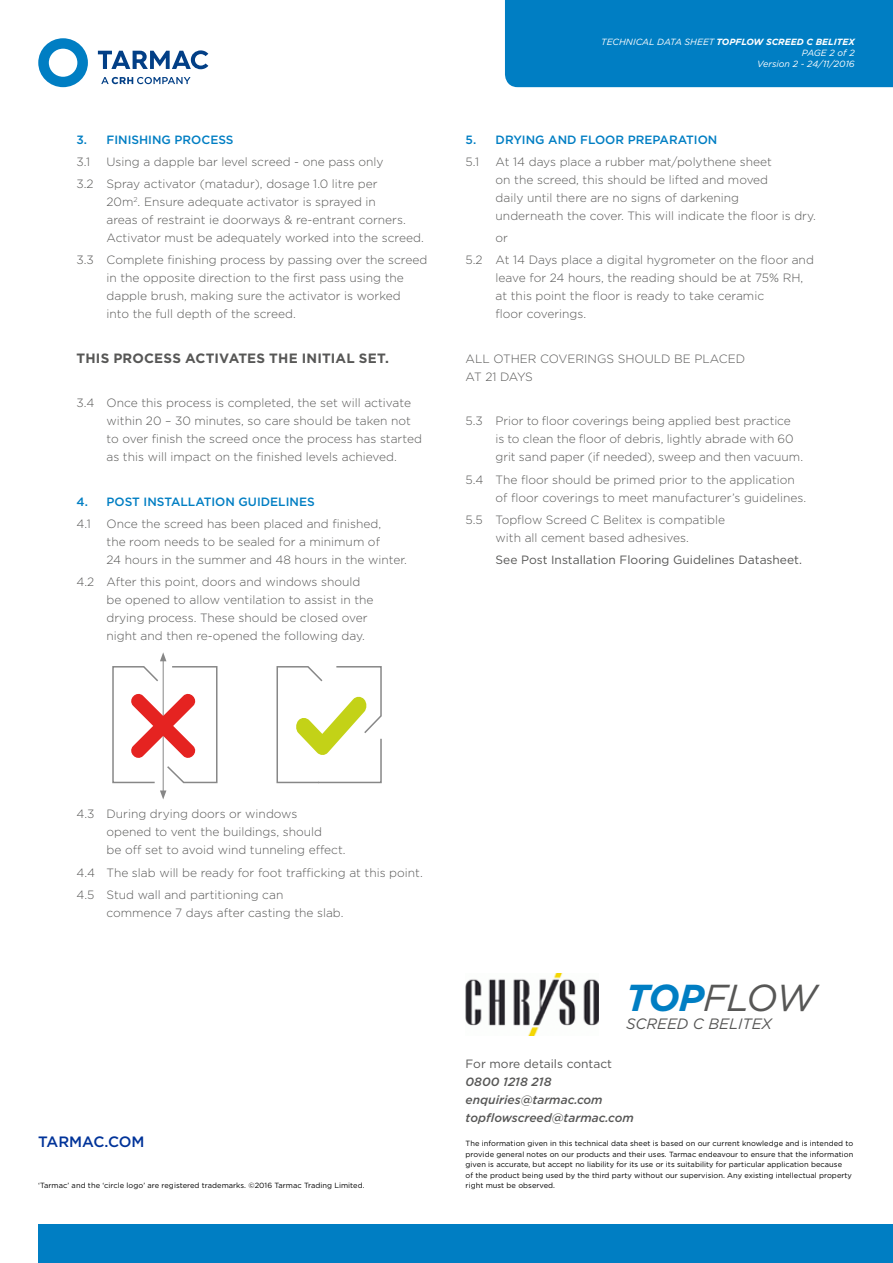
<style>
.page{position:relative;width:893px;height:1263px;background:#fff}
.page>*{position:absolute;margin:0;border:0;box-sizing:border-box;transform-origin:0 0}
.t1{font:italic 37.5px "Gotham";color:#575756}
.t2{font:italic 15px "Gotham";color:#575756}
.t3{font:500 15px "Gotham";color:#039}
.t4{font:700 13.5px "Gotham";letter-spacing:.015em;color:#575756}
.t5{font:300 12px/18px "Gotham";color:#575756}
.t6{font:500 12px "Gotham";color:#007ec3}
.t7{font:12px "Gotham";color:#575756}
.t8{font:italic 500 12px/18px "Gotham";color:#575756}
.t9{font:italic 9px/10.8px "Gotham";color:#fff;text-align:right}
.t10{font:7.5px/10.5px "Gotham";letter-spacing:.005em;color:#000}
.s1{font-weight:700}
.s2{font-weight:700;color:#007ec3}
</style>
<div class="page">
<div style="left:38px;top:1225px;width:855px;height:38px;background:#007ec3"></div>
<svg style="left:101px;top:77px;width:90px;height:7px"></svg>
<svg style="left:98px;top:50px;width:110px;height:19px"></svg>
<svg style="left:38px;top:38px;width:50px;height:49px"></svg>
<div style="left:505px;top:0;width:388px;height:87px;background:#007ec3"></div>
<img style="left:466px;top:973px;width:133px;height:62px">
<hr style="left:163px;top:659px;width:1px;height:134px;background:#878787">
<svg style="left:160px;top:790px;width:6px;height:9px"></svg>
<svg style="left:276px;top:666px;width:106px;height:118px"></svg>
<svg style="left:112px;top:652px;width:106px;height:132px"></svg>
<p class="t6" style="left:77px;top:131px;width:159px">3. FINISHING PROCESS</p>
<p class="t5" style="left:77px;top:152px;width:15px">3.1</p>
<p class="t5" style="left:77px;top:150px;width:309px;line-height:22.2px;text-indent:30px">Using a dapple bar level screed - one pass only<br>3.2 Spray activator (matadur), dosage 1.0 litre per</p>
<p class="t5" style="left:107px;top:192px;width:319px">20m<sup>2</sup>. Ensure adequate activator is sprayed in<br>areas of restraint ie doorways &amp; re-entrant corners.<br>Activator must be adequately worked into the screed.</p>
<p class="t5" style="left:107px;top:251px;width:322px;text-indent:-30px">3.3 Complete finishing process by passing over the screed in the opposite direction to the first pass using the dapple brush, making sure the activator is worked<br>into the full depth of the screed.</p>
<p class="t4" style="left:77px;top:349px;width:314px">THIS PROCESS ACTIVATES THE INITIAL SET.</p>
<p class="t5" style="left:107px;top:394px;width:317px;text-indent:-30px">3.4 Once this process is completed, the set will activate within 20 – 30 minutes, so care should be taken not to over finish the screed once the process has started as this will impact on the finished levels achieved.</p>
<p class="t6" style="left:77px;top:494px;width:240px">4. POST INSTALLATION GUIDELINES</p>
<p class="t5" style="left:77px;top:514px;width:16px">4.1</p>
<p class="t5" style="left:107px;top:514px;width:302px">Once the screed has been placed and finished,<br>the room needs to be sealed for a minimum of<br>24 hours in the summer and 48 hours in the winter.</p>
<p class="t5" style="left:107px;top:573px;width:269px;text-indent:-30px">4.2 After this point, doors and windows should be opened to allow ventilation to assist in the drying process. These should be closed over night and then re-opened the following day.</p>
<p class="t9" style="left:601px;top:37px;width:255px">TECHNICAL DATA SHEET <span class="s1">TOPFLOW SCREED C BELITEX<br></span>PAGE 2 of 2<br>Version 2 - 24/11/2016</p>
<p class="t6" style="left:466px;top:131px;width:253px">5. DRYING AND FLOOR PREPARATION</p>
<p class="t5" style="left:466px;top:152px;width:15px">5.1</p>
<p class="t5" style="left:496px;top:152px;width:322px">At 14 days place a rubber mat/polythene sheet<br>on the screed, this should be lifted and moved<br>daily until there are no signs of darkening<br>underneath the cover. This will indicate the floor is dry.</p>
<p class="t5" style="left:466px;top:226px;width:350px;line-height:22.2px;text-indent:30px">or<br>5.2 At 14 Days place a digital hygrometer on the floor and</p>
<p class="t5" style="left:496px;top:269px;width:309px">leave for 24 hours, the reading should be at 75% RH, at this point the floor is ready to take ceramic<br>floor coverings.</p>
<p class="t5" style="left:466px;top:349px;width:281px">ALL OTHER COVERINGS SHOULD BE PLACED<br>AT 21 DAYS</p>
<p class="t5" style="left:496px;top:412px;width:309px;text-indent:-30px">5.3 Prior to floor coverings being applied best practice<br>is to clean the floor of debris, lightly abrade with 60 grit sand paper (if needed), sweep and then vacuum.</p>
<p class="t5" style="left:496px;top:470px;width:312px;text-indent:-30px">5.4 The floor should be primed prior to the application of floor coverings to meet manufacturer’s guidelines.</p>
<p class="t5" style="left:466px;top:510px;width:261px;text-align:center">5.5 Topflow Screed C Belitex is compatible with all cement based adhesives.</p>
<p class="t7" style="left:496px;top:552px;width:308px">See Post Installation Flooring Guidelines Datasheet.</p>
<p class="t5" style="left:107px;top:805px;width:241px;text-indent:-30px">4.3 During drying doors or windows<br>opened to vent the buildings, should<br>be off set to avoid wind tunneling effect.</p>
<p class="t5" style="left:77px;top:861px;width:348px;line-height:22.2px">4.4 The slab will be ready for foot trafficking at this point.<br>4.5 Stud wall and partitioning can</p>
<p class="t5" style="left:107px;top:903px;width:238px">commence 7 days after casting the slab.</p>
<p class="t3" style="left:38px;top:1132px;width:108px">TARMAC.COM</p>
<p class="t10" style="left:38px;top:1180px;width:328px">‘Tarmac’ and the ‘circle logo’ are registered trademarks. ©2016 Tarmac Trading Limited.</p>
<h1 class="t1" style="left:626px;top:974px;width:192px"><span class="s2">TOP</span>FLOW</h1>
<p class="t2" style="left:626px;top:1014px;width:147px">SCREED C BELITEX</p>
<p class="t7" style="left:466px;top:1056px;width:148px">For more details contact</p>
<p class="t8" style="left:466px;top:1073px;width:170px">0800 1218 218 enquiries@tarmac.com topflowscreed@tarmac.com</p>
<p class="t10" style="left:466px;top:1138px;width:389px">The information given in this technical data sheet is based on our current knowledge and is intended to provide general notes on our products and their uses. Tarmac endeavour to ensure that the information given is accurate, but accept no liability for its use or its suitability for particular application because<br>of the product being used by the third party without our supervision. Any existing intellectual property right must be observed.</p>
</div>
